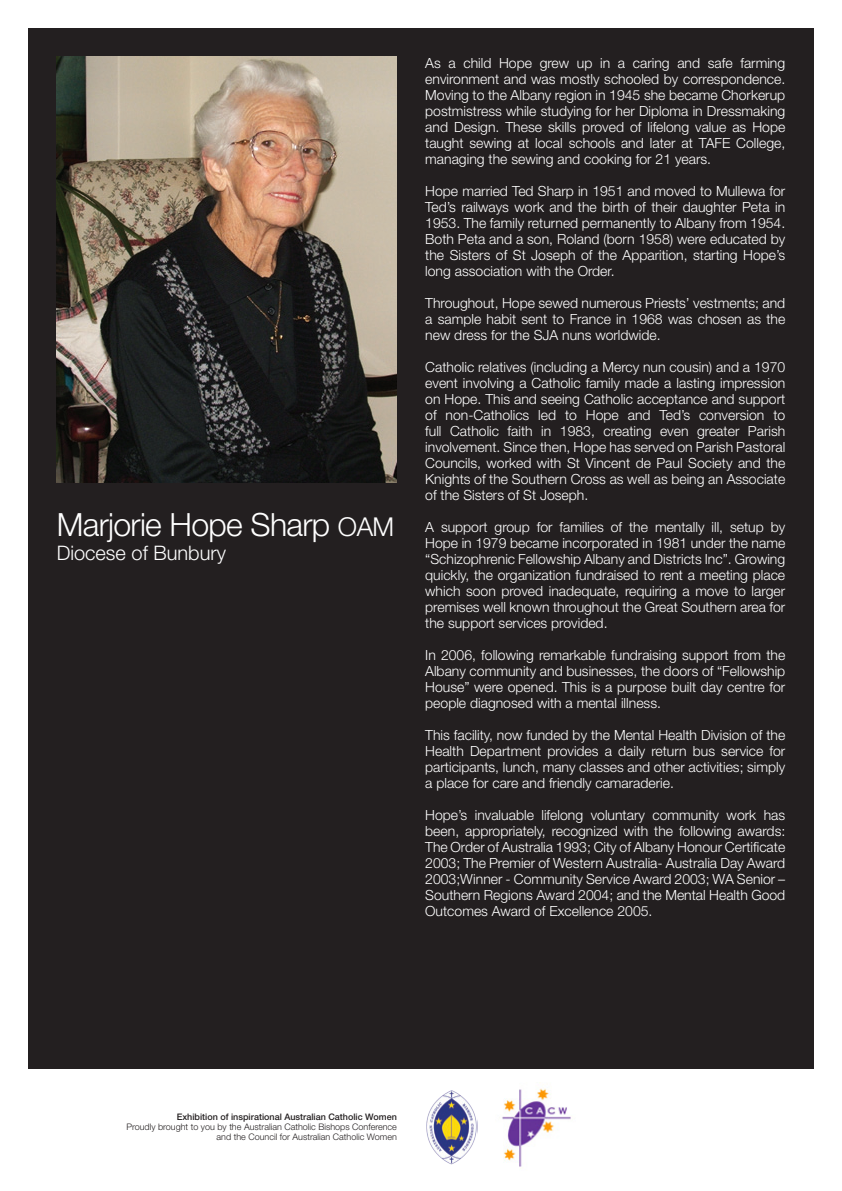
<style>
.page{position:relative;width:842px;height:1191px;background:#fff}
.page>*{position:absolute;margin:0;border:0;box-sizing:border-box;transform-origin:0 0}
.Name{font:300 32px "Helvetica Neue";letter-spacing:-.02em;color:#fff}
.t1{font:300 20px "Helvetica Neue";color:#fff}
.copy{font:300 14px/16px "Helvetica Neue";color:#fff;text-align:justify}
.t2{font:300 9px/10px "Helvetica Neue";color:#231f20;text-align:right}
.s1{font-size:26px}
.s2{font-weight:500}
</style>
<div class="page">
<div style="left:28px;top:28px;width:786px;height:1041px;background:#231f20"></div>
<img style="left:57px;top:57px;width:340px;height:425px">
<img style="left:426px;top:1090px;width:51px;height:75px">
<img style="left:502px;top:1088px;width:69px;height:79px">
<p class="Name" style="left:57px;top:505px;width:339px">Marjorie Hope Sharp <span class="s1">OAM</span></p>
<p class="t1" style="left:57px;top:541px;width:171px">Diocese of Bunbury</p>
<p class="copy" style="left:425px;top:54px;width:362px">As a child Hope grew up in a caring and safe farming environment and was mostly schooled by correspondence.<br>Moving to the Albany region in 1945 she became Chorkerup postmistress while studying for her Diploma in Dressmaking and Design. These skills proved of lifelong value as Hope taught sewing at local schools and later at TAFE College, managing the sewing and cooking for 21 years.</p>
<p class="copy" style="left:425px;top:182px;width:362px">Hope married Ted Sharp in 1951 and moved to Mullewa for Ted’s railways work and the birth of their daughter Peta in 1953. The family returned permanently to Albany from 1954.<br>Both Peta and a son, Roland (born 1958) were educated by the Sisters of St Joseph of the Apparition, starting Hope’s long association with the Order.</p>
<p class="copy" style="left:425px;top:294px;width:362px">Throughout, Hope sewed numerous Priests’ vestments; and a sample habit sent to France in 1968 was chosen as the new dress for the SJA nuns worldwide.</p>
<p class="copy" style="left:425px;top:358px;width:362px">Catholic relatives (including a Mercy nun cousin) and a 1970 event involving a Catholic family made a lasting impression on Hope. This and seeing Catholic acceptance and support of non-Catholics led to Hope and Ted’s conversion to full Catholic faith in 1983, creating even greater Parish involvement. Since then, Hope has served on Parish Pastoral Councils, worked with St Vincent de Paul Society and the Knights of the Southern Cross as well as being an Associate of the Sisters of St Joseph.</p>
<p class="copy" style="left:425px;top:518px;width:362px">A support group for families of the mentally ill, setup by Hope in 1979 became incorporated in 1981 under the name “Schizophrenic Fellowship Albany and Districts Inc”. Growing quickly, the organization fundraised to rent a meeting place which soon proved inadequate, requiring a move to larger premises well known throughout the Great Southern area for the support services provided.</p>
<p class="copy" style="left:425px;top:646px;width:362px">In 2006, following remarkable fundraising support from the Albany community and businesses, the doors of “Fellowship House” were opened. This is a purpose built day centre for people diagnosed with a mental illness.</p>
<p class="copy" style="left:425px;top:726px;width:362px">This facility, now funded by the Mental Health Division of the Health Department provides a daily return bus service for participants, lunch, many classes and other activities; simply a place for care and friendly camaraderie.</p>
<p class="copy" style="left:425px;top:806px;width:362px">Hope’s invaluable lifelong voluntary community work has been, appropriately, recognized with the following awards:<br>The Order of Australia 1993; City of Albany Honour Certificate 2003; The Premier of Western Australia- Australia Day Award 2003;Winner - Community Service Award 2003; WA Senior – Southern Regions Award 2004; and the Mental Health Good Outcomes Award of Excellence 2005.</p>
<p class="t2" style="left:126px;top:1111px;width:272px"><span class="s2">Exhibition of inspirational Australian Catholic Women<br></span>Proudly brought to you by the Australian Catholic Bishops Conference and the Council for Australian Catholic Women</p>
</div>
